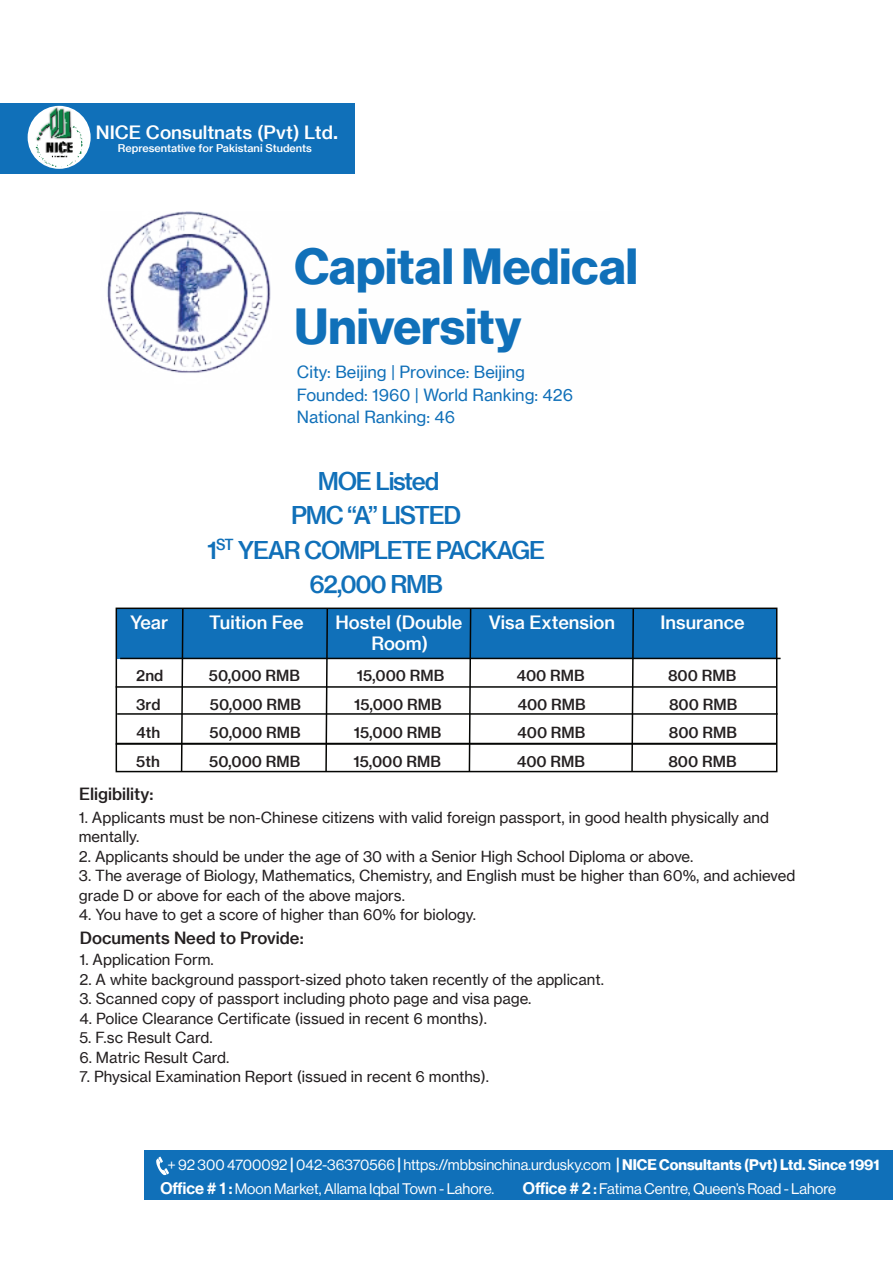
<style>
.page{position:relative;width:893px;height:1263px;background:#fff}
.page>*{position:absolute;margin:0;border:0;box-sizing:border-box;transform-origin:0 0}
.t1{font:49.5px/59.4px "N Haas Grotesk DS Pro 75 Bd";color:#1070b9}
.t2{font:24px/34.5px "N Haas Grotesk TX Pro 65 Md";letter-spacing:-.055em;color:#1070b9;text-align:center}
.t3{font:18px/21.6px "N Haas Grotesk TX Pro 65 Md";color:#fff;text-align:center}
.t4{font:16.5px/22.5px "N Haas Grotesk TX Pro 55 Rg";color:#1070b9}
.t5{font:16.5px "N Haas Grotesk TX Pro 65 Md";color:#231f20}
.t6{font:15px/19.5px "N Haas Grotesk TX Pro 55 Rg";color:#231f20}
.t7{font:15px/24px "Neue Haas Display";color:#fff}
.t8{font:15px "N Haas Grotesk TX Pro 65 Md";color:#231f20}
.t9{font:10.5px "N Haas Grotesk TX Pro 65 Md";color:#fff}
.s1{font-size:20.7px}
.s2{font-family:"N Haas Grotesk DS Pro 75 Bd";font-size:16.5px}
.s3{font-family:"N Haas Grotesk DS Pro 75 Bd"}
.s4{font-family:"Neue Haas Display Mediu";font-size:16.5px}
.s5{font-family:"Neue Haas Display Mediu"}
</style>
<div class="page">
<div style="left:116px;top:608px;width:660px;height:50px;background:#1070b9"></div>
<div style="left:116px;top:607px;width:661px;height:165px;border:2px solid #040503"></div>
<hr style="left:116px;top:743px;width:661px;height:1px;background:#040503">
<svg style="left:630px;top:607px;width:5px;height:166px"></svg>
<svg style="left:180px;top:607px;width:4px;height:166px"></svg>
<svg style="left:325px;top:607px;width:4px;height:166px"></svg>
<svg style="left:468px;top:607px;width:4px;height:166px"></svg>
<hr style="left:120px;top:658px;width:661px;height:1px;background:#040503">
<hr style="left:117px;top:713px;width:661px;height:2px;background:#040503">
<hr style="left:116px;top:743px;width:660px;height:2px;background:#040503">
<hr style="left:116px;top:686px;width:660px;height:2px;background:#040503">
<div style="left:0;top:104px;width:355px;height:70px;background:#1070b9"></div>
<div style="left:145px;top:1150px;width:748px;height:50px;background:#1070b9"></div>
<img style="left:107px;top:211px;width:164px;height:162px">
<img style="left:18px;top:103px;width:83px;height:66px">
<svg style="left:156px;top:1156px;width:13px;height:19px"></svg>
<p class="t3" style="left:96px;top:122px;width:244px">NICE Consultnats (Pvt) Ltd<span class="s1">.</span></p>
<p class="t9" style="left:118px;top:144px;width:196px">Representative for Pakistani Students</p>
<h1 class="t1" style="left:294px;top:240px;width:345px">Capital Medical<br>University</h1>
<p class="t4" style="left:297px;top:362px;width:278px">City: Beijing | Province: Beijing<br>Founded: 1960 | World Ranking: 426<br>National Ranking: 46</p>
<h2 class="t2" style="left:207px;top:465px;width:339px">MOE Listed<br>PMC “A” LISTED<br>1<sup>ST</sup> YEAR COMPLETE PACKAGE<br>62,000 RMB</h2>
<p class="t3" style="left:130px;top:612px;width:40px">Year</p>
<p class="t3" style="left:209px;top:612px;width:96px">Tuition Fee</p>
<p class="t3" style="left:336px;top:612px;width:128px">Hostel (Double<br>Room)</p>
<p class="t3" style="left:489px;top:612px;width:128px">Visa Extension</p>
<p class="t3" style="left:660px;top:612px;width:86px">Insurance</p>
<p class="t8" style="left:136px;top:669px;width:29px">2nd</p>
<p class="t8" style="left:209px;top:669px;width:93px">50,000 RMB</p>
<p class="t8" style="left:357px;top:669px;width:89px">15,000 RMB</p>
<p class="t8" style="left:516px;top:669px;width:70px">400 RMB</p>
<p class="t8" style="left:668px;top:669px;width:70px">800 RMB</p>
<p class="t8" style="left:136px;top:698px;width:26px">3rd</p>
<p class="t8" style="left:210px;top:698px;width:93px">50,000 RMB</p>
<p class="t8" style="left:354px;top:698px;width:89px">15,000 RMB</p>
<p class="t8" style="left:517px;top:698px;width:70px">400 RMB</p>
<p class="t8" style="left:669px;top:698px;width:70px">800 RMB</p>
<p class="t8" style="left:136px;top:726px;width:25px">4th</p>
<p class="t8" style="left:210px;top:726px;width:93px">50,000 RMB</p>
<p class="t8" style="left:354px;top:726px;width:89px">15,000 RMB</p>
<p class="t8" style="left:517px;top:726px;width:70px">400 RMB</p>
<p class="t8" style="left:669px;top:726px;width:70px">800 RMB</p>
<p class="t8" style="left:136px;top:755px;width:25px">5th</p>
<p class="t8" style="left:209px;top:755px;width:93px">50,000 RMB</p>
<p class="t8" style="left:353px;top:755px;width:89px">15,000 RMB</p>
<p class="t8" style="left:517px;top:755px;width:70px">400 RMB</p>
<p class="t8" style="left:668px;top:755px;width:70px">800 RMB</p>
<p class="t5" style="left:79px;top:786px;width:76px">Eligibility:</p>
<p class="t6" style="left:79px;top:808px;width:692px">1. Applicants must be non-Chinese citizens with valid foreign passport, in good health physically and mentally.</p>
<p class="t6" style="left:79px;top:847px;width:616px">2. Applicants should be under the age of 30 with a Senior High School Diploma or above.</p>
<p class="t6" style="left:79px;top:867px;width:718px">3. The average of Biology, Mathematics, Chemistry, and English must be higher than 60%, and achieved grade D or above for each of the above majors.</p>
<p class="t6" style="left:79px;top:906px;width:399px">4. You have to get a score of higher than 60% for biology.</p>
<p class="t5" style="left:80px;top:931px;width:225px">Documents Need to Provide:</p>
<p class="t6" style="left:79px;top:951px;width:136px">1. Application Form.</p>
<p class="t6" style="left:79px;top:970px;width:526px">2. A white background passport-sized photo taken recently of the applicant.</p>
<p class="t6" style="left:79px;top:990px;width:454px">3. Scanned copy of passport including photo page and visa page.</p>
<p class="t6" style="left:79px;top:1008px;width:409px">4. Police Clearance Certificate (issued in recent 6 months).</p>
<p class="t6" style="left:79px;top:1029px;width:135px">5. F.sc Result Card.</p>
<p class="t6" style="left:79px;top:1048px;width:151px">6. Matric Result Card.</p>
<p class="t6" style="left:79px;top:1067px;width:411px">7. Physical Examination Report (issued in recent 6 months).</p>
<p class="t7" style="left:160px;top:1154px;width:721px;text-indent:7px">+ 92 300 4700092 <span class="s2">|</span> 042-36370566 <span class="s2">|</span> https://mbbsinchina.urdusky.com <span class="s2">|</span> <span class="s3">NICE Consultants (Pvt) Ltd. Since 1991<br></span><span class="s4">Office # 1 :</span> Moon Market, Allama Iqbal Town - Lahore.</p>
<p class="t7" style="left:523px;top:1178px;width:315px"><span class="s4">Office # 2</span> <span class="s5">:</span> Fatima Centre, Queen’s Road - Lahore</p>
</div>
